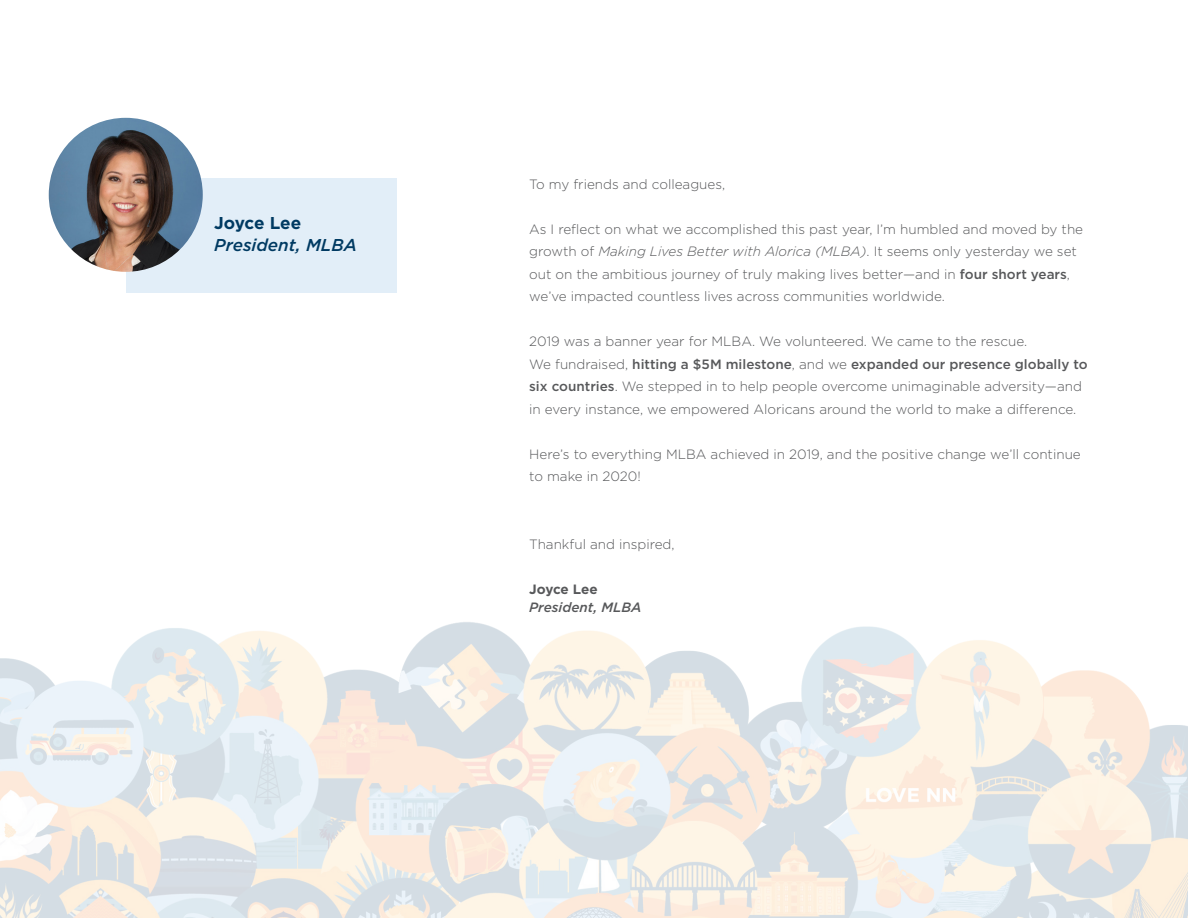
<style>
.page{position:relative;width:1188px;height:918px;background:#fff}
.page>*{position:absolute;margin:0;border:0;box-sizing:border-box;transform-origin:0 0}
.t1{font:italic 500 17.1px "Gotham";color:#003a62}
.t2{font:700 17.1px "Gotham";letter-spacing:-.015em;color:#003a62}
.t3{font:300 13.5px/22.5px "Gotham";color:#57585a}
.t4{font:italic 500 13.5px "Gotham";color:#57585a}
.t5{font:700 13.5px "Gotham";letter-spacing:-.01em;color:#57585a}
.s1{font-style:italic}
.s2{font-weight:500}
</style>
<div class="page">
<div style="left:127px;top:178px;width:270px;height:115px;background:#e2eef8"></div>
<img style="left:49px;top:118px;width:154px;height:154px;border-radius:77px">
<img style="left:0;top:622px;width:1188px;height:296px">
<p class="t2" style="left:214px;top:211px;width:88px">Joyce Lee</p>
<p class="t1" style="left:214px;top:234px;width:144px">President, MLBA</p>
<p class="t3" style="left:529px;top:172px;width:198px">To my friends and colleagues,</p>
<p class="t3" style="left:529px;top:217px;width:555px">As I reflect on what we accomplished this past year, I’m humbled and moved by the growth of <span class="s1">Making Lives Better with Alorica (MLBA)</span>. It seems only yesterday we set out on the ambitious journey of truly making lives better—and in <span class="s2">four short years</span>, we’ve impacted countless lives across communities worldwide.</p>
<p class="t3" style="left:529px;top:330px;width:560px">2019 was a banner year for MLBA. We volunteered. We came to the rescue.<br>We fundraised, <span class="s2">hitting a $5M milestone</span>, and we <span class="s2">expanded our presence globally to six countries</span>. We stepped in to help people overcome unimaginable adversity—and in every instance, we empowered Aloricans around the world to make a difference.</p>
<p class="t3" style="left:529px;top:442px;width:553px">Here’s to everything MLBA achieved in 2019, and the positive change we’ll continue to make in 2020!</p>
<p class="t3" style="left:529px;top:532px;width:147px">Thankful and inspired,</p>
<p class="t5" style="left:529px;top:580px;width:70px">Joyce Lee</p>
<p class="t4" style="left:529px;top:598px;width:114px">President, MLBA</p>
</div>
